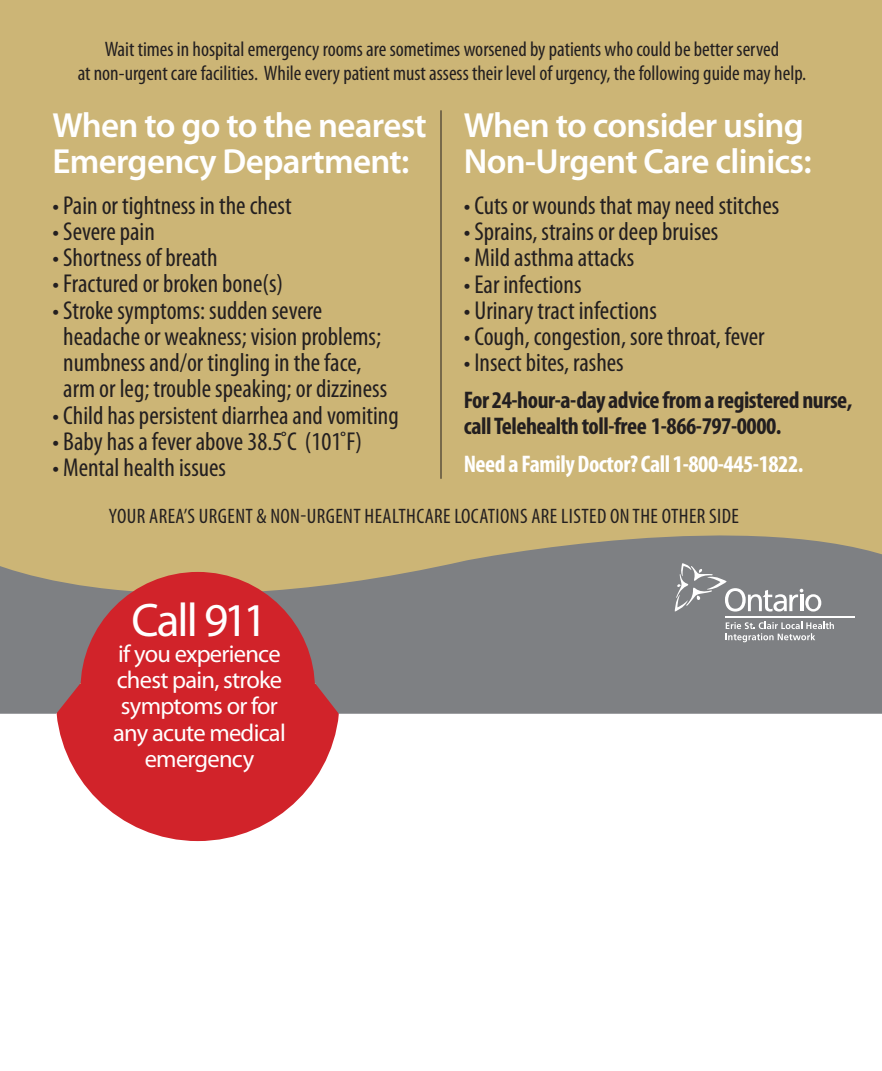
<style>
.page{position:relative;width:882px;height:1071px;background:#fff}
.page>*{position:absolute;margin:0;border:0;box-sizing:border-box;transform-origin:0 0}
.t1{font:47.25px "Myriad Pro";letter-spacing:-.045em;color:#fff}
.t2{font:600 35px "Myriad Pro";letter-spacing:-.02em;color:#fff}
.t3{font:condensed 25.9px/26.2px "Myriad Pro";color:#231f20}
.t4{font:24.5px/26.2px "Myriad Pro";letter-spacing:-.03em;color:#fff;text-align:justify}
.t5{font:700 condensed 24.15px/25.9px "Myriad Pro";letter-spacing:-.02em;color:#231f20}
.t6{font:700 condensed 24.15px "Myriad Pro";letter-spacing:-.02em;color:#fff}
.t7{font:condensed 21px "Myriad Pro";color:#231f20}
.t8{font:condensed 21px "Myriad Pro";letter-spacing:.02em;color:#231f20}
</style>
<div class="page">
<div style="left:56px;top:557px;width:284px;height:284px;background:#d1232a;border-radius:50%"></div>
<div style="left:0;top:0;width:882px;height:683px;background:#ccb576"></div>
<svg style="left:0;top:535px;width:882px;height:179px;fill:#7e8083"></svg>
<hr style="left:441px;top:110px;width:1px;height:369px;background:#231f20">
<div style="left:80px;top:572px;width:235px;height:234px;background:#d1232a;border-radius:50%"></div>
<svg style="left:675px;top:563px;width:146px;height:49px;background:#939497"></svg>
<svg style="left:726px;top:622px;width:108px;height:20px;background:#9b9d9f"></svg>
<hr style="left:725px;top:616px;width:129px;height:2px;background:#fff">
<p class="t7" style="left:105px;top:36px;width:676px">Wait times in hospital emergency rooms are sometimes worsened by patients who could be better served</p>
<p class="t7" style="left:78px;top:60px;width:730px">at non-urgent care facilities. While every patient must assess their level of urgency, the following guide may help.</p>
<p class="t2" style="left:52px;top:103px;width:376px">When to go to the nearest</p>
<p class="t2" style="left:52px;top:139px;width:358px">Emergency Department:</p>
<p class="t3" style="left:52px;top:192px;width:241px">• Pain or tightness in the chest</p>
<p class="t3" style="left:52px;top:218px;width:104px">• Severe pain</p>
<p class="t3" style="left:52px;top:244px;width:167px">• Shortness of breath</p>
<p class="t3" style="left:52px;top:270px;width:232px">• Fractured or broken bone(s)</p>
<p class="t3" style="left:63px;top:297px;width:325px;text-indent:-11px">• Stroke symptoms: sudden severe headache or weakness; vision problems; numbness and/or tingling in the face, arm or leg; trouble speaking; or dizziness</p>
<p class="t3" style="left:52px;top:402px;width:348px">• Child has persistent diarrhea and vomiting</p>
<p class="t3" style="left:52px;top:428px;width:311px">• Baby has a fever above 38.5˚C (101˚F)</p>
<p class="t3" style="left:52px;top:454px;width:175px">• Mental health issues</p>
<p class="t2" style="left:464px;top:103px;width:342px">When to consider using</p>
<p class="t2" style="left:464px;top:139px;width:350px">Non-Urgent Care clinics:</p>
<p class="t3" style="left:464px;top:192px;width:317px">• Cuts or wounds that may need stitches</p>
<p class="t3" style="left:464px;top:218px;width:256px">• Sprains, strains or deep bruises</p>
<p class="t3" style="left:464px;top:244px;width:172px">• Mild asthma attacks</p>
<p class="t3" style="left:464px;top:271px;width:119px">• Ear infections</p>
<p class="t3" style="left:464px;top:297px;width:195px">• Urinary tract infections</p>
<p class="t3" style="left:464px;top:323px;width:302px">• Cough, congestion, sore throat, fever</p>
<p class="t3" style="left:464px;top:349px;width:162px">• Insect bites, rashes</p>
<p class="t5" style="left:464px;top:386px;width:390px">For 24-hour-a-day advice from a registered nurse, call Telehealth toll-free 1-866-797-0000.</p>
<p class="t6" style="left:464px;top:449px;width:341px">Need a Family Doctor? Call 1-800-445-1822.</p>
<p class="t8" style="left:109px;top:503px;width:632px">YOUR AREA’S URGENT &amp; NON-URGENT HEALTHCARE LOCATIONS ARE LISTED ON THE OTHER SIDE</p>
<p class="t1" style="left:132px;top:591px;width:137px">Call 911</p>
<p class="t4" style="left:117px;top:640px;width:167px">if you experience chest pain, stroke symptoms or for</p>
<p class="t4" style="left:113px;top:719px;width:174px">any acute medical</p>
<p class="t4" style="left:145px;top:745px;width:111px">emergency</p>
</div>
